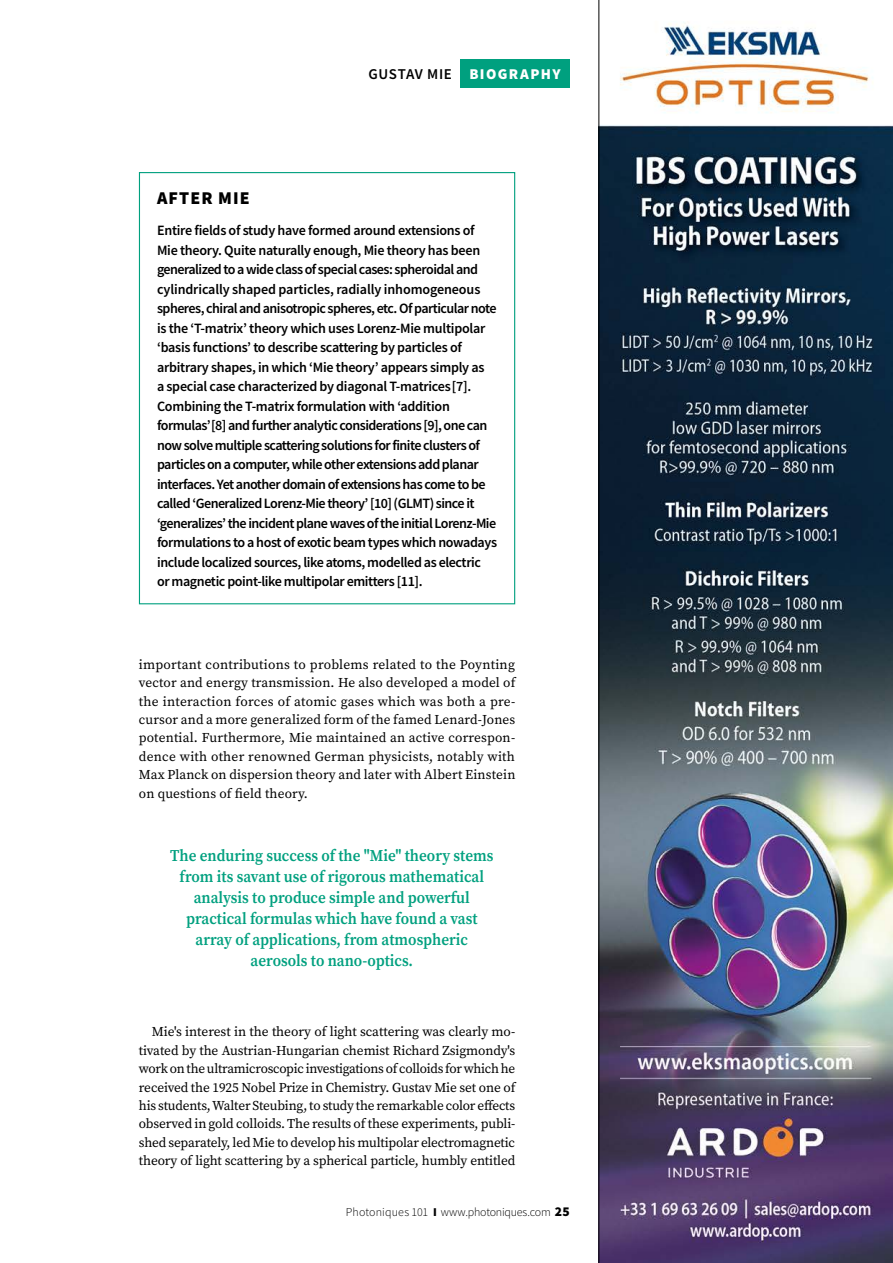
<style>
.page{position:relative;width:893px;height:1263px;background:#fff}
.page>*{position:absolute;margin:0;border:0;box-sizing:border-box;transform-origin:0 0}
.t1{font:900 18px "Source Sans Pro";letter-spacing:.06em;color:#000}
.t2{font:600 16.5px/21px "Source Serif Pro";color:#00a07f;text-align:center;scale:.92 1}
.t3{font:600 15px "Source Sans Pro";color:#000}
.t4{font:900 15px "Source Sans Pro";letter-spacing:.095em;color:#fff}
.t5{font:600 14.25px/19.5px "Source Sans Pro";letter-spacing:-.03em;color:#000}
.t6{font:13.5px/18.3px "Source Serif Pro";color:#000;text-align:justify}
.t7{font:300 12px "Source Sans Pro";letter-spacing:-.01em;color:#000}
.s1{font-weight:900}
.s2{font-weight:900;font-size:13.5px}
</style>
<div class="page">
<div style="left:460px;top:60px;width:110px;height:28px;background:#00a07f"></div>
<img style="left:598px;top:0;width:295px;height:1263px">
<p class="t3" style="left:369px;top:64px;width:13px">Gustav</p>
<p class="t3" style="left:427px;top:64px;width:14px">Mie</p>
<p class="t4" style="left:469px;top:64px;width:93px">BIOGRAPHY</p>
<p class="t1" style="left:157px;top:185px;width:94px">AFTER MIE</p>
<p class="t5" style="left:157px;top:221px;width:342px">Entire fields of study have formed around extensions of Mie theory. Quite naturally enough, Mie theory has been generalized to a wide class of special cases: spheroidal and cylindrically shaped particles, radially inhomogeneous spheres, chiral and anisotropic spheres, etc. Of particular note is the ‘T-matrix’ theory which uses Lorenz-Mie multipolar ‘basis functions’ to describe scattering by particles of arbitrary shapes, in which ‘Mie theory’ appears simply as<br>a special case characterized by diagonal T-matrices [7].<br>Combining the T-matrix formulation with ‘addition formulas’ [8] and further analytic considerations [9], one can now solve multiple scattering solutions for finite clusters of particles on a computer, while other extensions add planar interfaces. Yet another domain of extensions has come to be called ‘Generalized Lorenz-Mie theory’ [10] (GLMT) since it ‘generalizes’ the incident plane waves of the initial Lorenz-Mie formulations to a host of exotic beam types which nowadays include localized sources, like atoms, modelled as electric or magnetic point-like multipolar emitters [11].</p>
<p class="t6" style="left:139px;top:655px;width:378px">important contributions to problems related to the Poynting vector and energy transmission. He also developed a model of the interaction forces of atomic gases which was both a pre&shy;cursor and a more generalized form of the famed Lenard-Jones potential. Furthermore, Mie maintained an active correspon&shy;dence with other renowned German physicists, notably with Max Planck on dispersion theory and later with Albert Einstein on questions of field theory.</p>
<p class="t2" style="left:170px;top:844px;width:353px">The enduring success of the "Mie" theory stems from its savant use of rigorous mathematical analysis to produce simple and powerful practical formulas which have found a vast array of applications, from atmospheric aerosols to nano-optics.</p>
<p class="t6" style="left:139px;top:1023px;width:378px;text-indent:13px">Mie's interest in the theory of light scattering was clearly mo&shy;tivated by the Austrian-Hungarian chemist Richard Zsigmondy's work on the ultramicroscopic investigations of colloids for which he received the 1925 Nobel Prize in Chemistry. Gustav Mie set one of his students, Walter Steubing, to study the remarkable color effects observed in gold colloids. The results of these experiments, publi&shy;shed separately, led Mie to develop his multipolar electromagnetic theory of light scattering by a spherical particle, humbly entitled</p>
<p class="t7" style="left:346px;top:1205px;width:225px">Photoniques 101 <span class="s1">I</span> www.photoniques.com <span class="s2">25</span></p>
</div>
